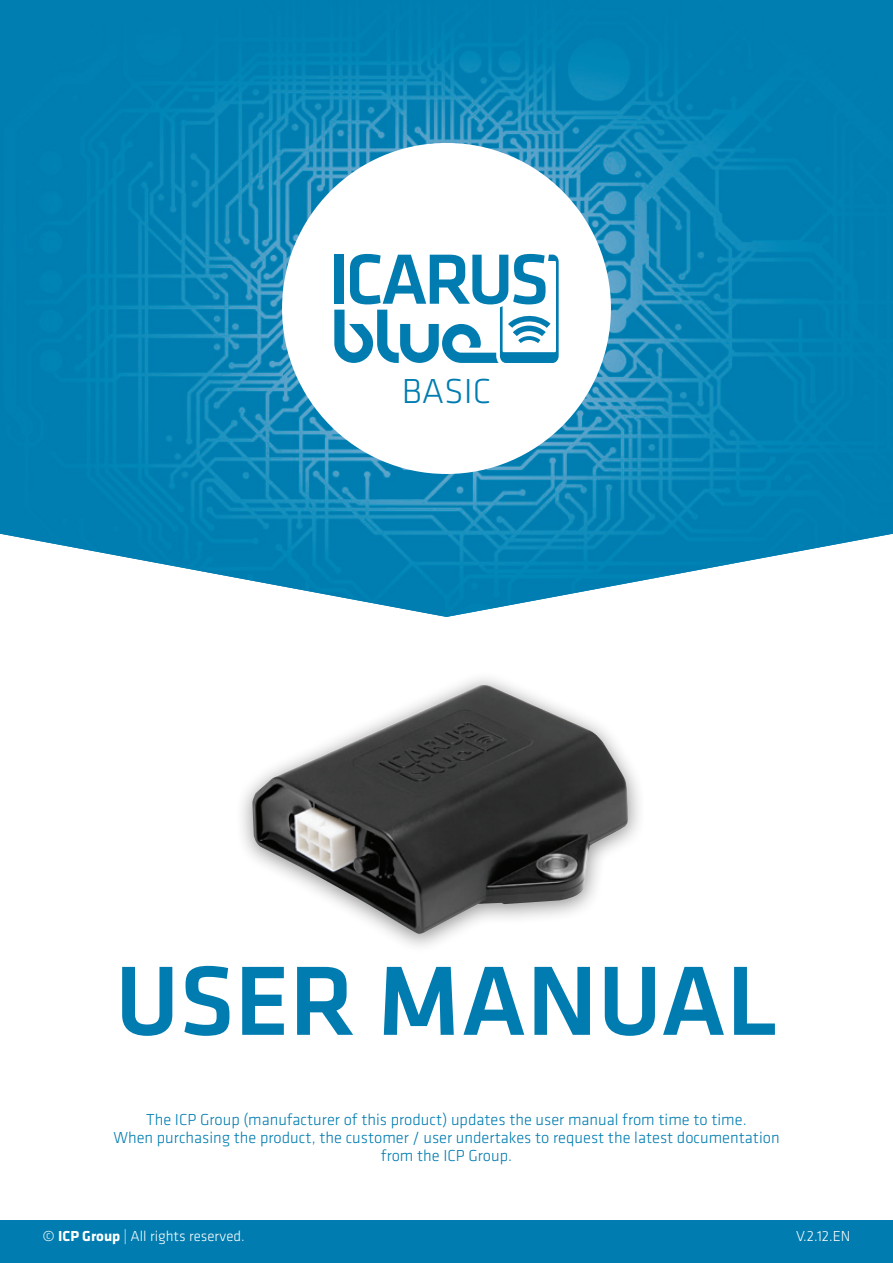
<style>
.page{position:relative;width:893px;height:1263px;background:#fff}
.page>*{position:absolute;margin:0;border:0;box-sizing:border-box;transform-origin:0 0}
.t1{font:500 102px "Klavika Basic";color:#007cb0}
.t2{font:300 36px "Klavika Basic";color:#007cb0}
.t3{font:300 16.5px/18px "Klavika Basic";color:#007cb0;text-align:center}
.t4{font:300 15px "Klavika Basic";color:#fff}
.s1{font-weight:700}
</style>
<div class="page">
<img style="left:0;top:0;width:893px;height:617px">
<div style="left:0;top:1220px;width:893px;height:43px;background:#007cb0"></div>
<div style="left:282px;top:143px;width:329px;height:331px;background:#fff;border-radius:50%"></div>
<svg style="left:334px;top:254px;width:225px;height:109px"></svg>
<div style="left:234px;top:670px;width:412px;height:284px;background:#231f20;opacity:.5"></div>
<img style="left:252px;top:685px;width:376px;height:249px">
<h2 class="t2" style="left:402px;top:370px;width:91px">BASIC</h2>
<h1 class="t1" style="left:115px;top:932px;width:664px">USER MANUAL</h1>
<p class="t3" style="left:113px;top:1110px;width:668px">The ICP Group (manufacturer of this product) updates the user manual from time to time.<br>When purchasing the product, the customer / user undertakes to request the latest documentation from the ICP Group.</p>
<p class="t4" style="left:43px;top:1227px;width:204px">© <span class="s1">ICP Group</span> | All rights reserved.</p>
<p class="t4" style="left:796px;top:1227px;width:56px">V.2.12.EN</p>
</div>
